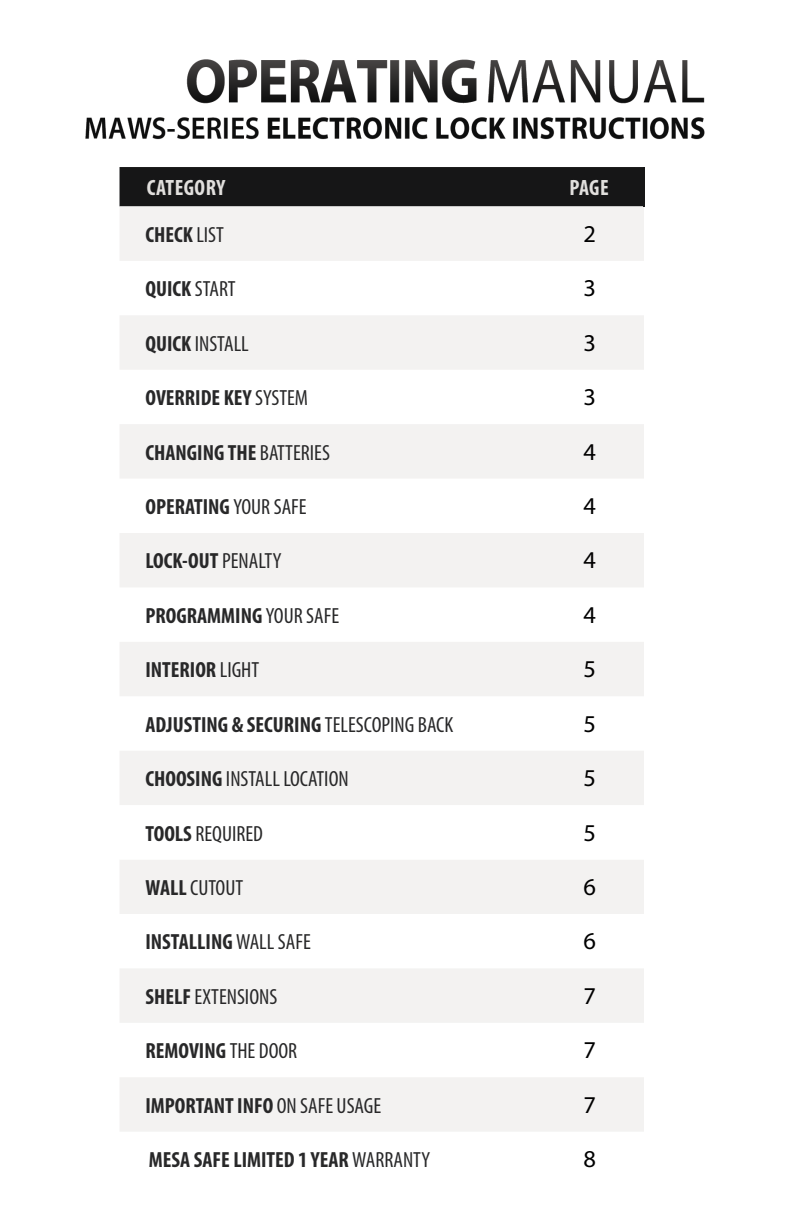
<style>
.page{position:relative;width:792px;height:1224px;background:#fff}
.page>*{position:absolute;margin:0;border:0;box-sizing:border-box;transform-origin:0 0}
.t1{font:24.2px "Myriad Pro";color:#000}
.t2{font:700 condensed 22.2px "Myriad Pro";letter-spacing:.02em;color:#e1dfdd}
.t3{font:700 condensed 22px "Myriad Pro";color:#282829}
.t4{font:condensed 22px "Myriad Pro";color:#282829}
.s1{font-weight:400}
.s2{font-weight:700}
</style>
<div class="page">
<img style="left:85px;top:59px;width:620px;height:81px">
<div style="left:120px;top:167px;width:523px;height:39px;background:#161617"></div>
<svg style="left:120px;top:206px;width:524px;height:925px;fill:#f3f2f1"></svg>
<svg style="left:120px;top:805px;width:524px;height:55px"></svg>
<hr style="left:643px;top:167px;width:2px;height:39px;background:#161617">
<p class="t2" style="left:147px;top:179px;width:80px">CATEGORY</p>
<p class="t2" style="left:570px;top:179px;width:41px">PAGE</p>
<p class="t3" style="left:145px;top:227px;width:80px">CHECK <span class="s1">LIST</span></p>
<p class="t1" style="left:583px;top:224px;width:14px">2</p>
<p class="t3" style="left:145px;top:281px;width:92px">QUICK <span class="s1">START</span></p>
<p class="t1" style="left:583px;top:279px;width:14px">3</p>
<p class="t4" style="left:145px;top:334px;width:105px"><span class="s2">QUICK</span> INSTALL</p>
<p class="t1" style="left:583px;top:333px;width:14px">3</p>
<p class="t3" style="left:145px;top:390px;width:164px">OVERRIDE KEY <span class="s1">SYSTEM</span></p>
<p class="t1" style="left:583px;top:388px;width:14px">3</p>
<p class="t3" style="left:145px;top:444px;width:186px">CHANGING THE <span class="s1">BATTERIES</span></p>
<p class="t1" style="left:583px;top:442px;width:14px">4</p>
<p class="t3" style="left:145px;top:499px;width:163px">OPERATING <span class="s1">YOUR SAFE</span></p>
<p class="t1" style="left:583px;top:497px;width:14px">4</p>
<p class="t3" style="left:145px;top:553px;width:137px">LOCK-OUT <span class="s1">PENALTY</span></p>
<p class="t1" style="left:583px;top:551px;width:14px">4</p>
<p class="t3" style="left:145px;top:607px;width:195px">PROGRAMMING <span class="s1">YOUR SAFE</span></p>
<p class="t1" style="left:583px;top:605px;width:14px">4</p>
<p class="t3" style="left:145px;top:662px;width:115px">INTERIOR <span class="s1">LIGHT</span></p>
<p class="t1" style="left:583px;top:660px;width:14px">5</p>
<p class="t3" style="left:145px;top:716px;width:309px">ADJUSTING &amp; SECURING <span class="s1">TELESCOPING BACK</span></p>
<p class="t1" style="left:583px;top:714px;width:14px">5</p>
<p class="t4" style="left:145px;top:770px;width:205px"><span class="s2">CHOOSING</span> INSTALL LOCATION</p>
<p class="t1" style="left:583px;top:769px;width:14px">5</p>
<p class="t4" style="left:145px;top:824px;width:119px"><span class="s2">TOOLS</span> REQUIRED</p>
<p class="t1" style="left:583px;top:823px;width:14px">5</p>
<p class="t4" style="left:145px;top:879px;width:99px"><span class="s2">WALL</span> CUTOUT</p>
<p class="t1" style="left:583px;top:878px;width:14px">6</p>
<p class="t3" style="left:145px;top:934px;width:167px">INSTALLING <span class="s1">WALL SAFE</span></p>
<p class="t1" style="left:583px;top:932px;width:14px">6</p>
<p class="t4" style="left:145px;top:987px;width:133px"><span class="s2">SHELF</span> EXTENSIONS</p>
<p class="t1" style="left:583px;top:986px;width:14px">7</p>
<p class="t3" style="left:145px;top:1043px;width:153px">REMOVING <span class="s1">THE DOOR</span></p>
<p class="t1" style="left:583px;top:1041px;width:14px">7</p>
<p class="t3" style="left:145px;top:1097px;width:237px">IMPORTANT INFO <span class="s1">ON SAFE USAGE</span></p>
<p class="t1" style="left:583px;top:1095px;width:14px">7</p>
<p class="t3" style="left:149px;top:1152px;width:283px">MESA SAFE LIMITED 1 YEAR <span class="s1">WARRANTY</span></p>
<p class="t1" style="left:583px;top:1150px;width:14px">8</p>
</div>
